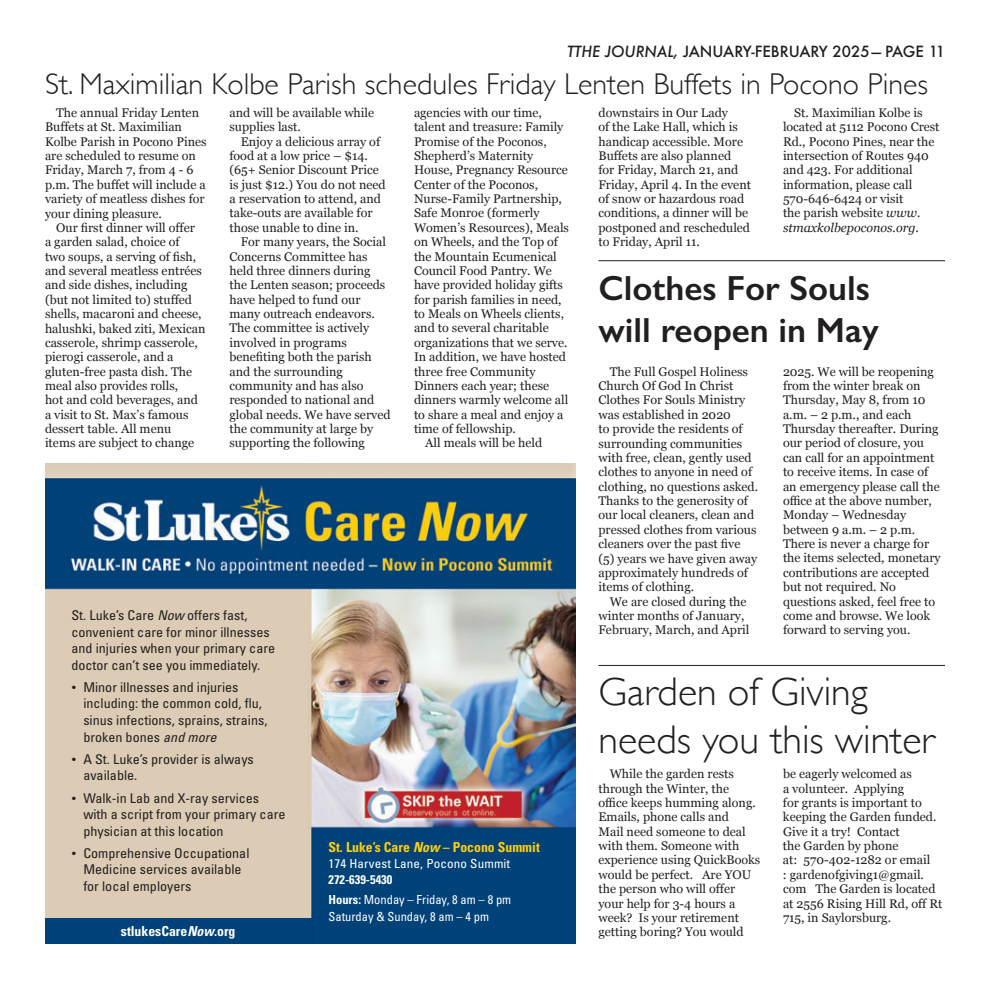
<style>
.page{position:relative;width:990px;height:990px;background:#fff}
.page>*{position:absolute;margin:0;border:0;box-sizing:border-box;transform-origin:0 0}
.t1{font:300 40px/48px "Gill Sans";color:#231f20}
.t2{font:600 35px/42px "Gill Sans";color:#231f20}
.t3{font:300 30px "Gill Sans";color:#231f20}
.t4{font:500 15px "Futura";color:#231f20}
.t5{font:700 condensed 13.75px "Univers";color:#fed006}
.t6{font:700 condensed 13.75px "Univers";color:#fff}
.t7{font:condensed 13.5px/16.6px "Univers";color:#231f20;scale:1.05 1}
.t8{font:12.5px/14.4px "Georgia";color:#231f20}
.t9{font:condensed 12.5px/20px "Univers";color:#fff}
.t10{font:condensed 12.5px "Univers";color:#fff;scale:1.05 1}
.s1{font-style:italic}
.s2{font-stretch:normal}
.s3{font-weight:700}
</style>
<div class="page">
<img style="left:45px;top:464px;width:531px;height:480px">
<div style="left:45px;top:918px;width:266px;height:26px;background:#004279"></div>
<hr style="left:598px;top:260px;width:347px;height:1px;background:#231f20">
<hr style="left:598px;top:665px;width:347px;height:1px;background:#231f20">
<p class="t4" style="left:567px;top:42px;width:379px"><span class="s1">TTHE JOURNAL,</span> JANUARY-FEBRUARY 2025— PAGE 11</p>
<h3 class="t3" style="left:45px;top:61px;width:885px">St. Maximilian Kolbe Parish schedules Friday Lenten Buffets in Pocono Pines</h3>
<p class="t8" style="left:45px;top:105px;width:163px;text-indent:11px">The annual Friday Lenten<br>Buffets at St. Maximilian<br>Kolbe Parish in Pocono Pines are scheduled to resume on<br>Friday, March 7, from 4 - 6 p.m. The buffet will include a variety of meatless dishes for your dining pleasure.</p>
<p class="t8" style="left:45px;top:220px;width:162px;text-indent:11px">Our first dinner will offer<br>a garden salad, choice of<br>two soups, a serving of fish, and several meatless entrées and side dishes, including (but not limited to) stuffed shells, macaroni and cheese, halushki, baked ziti, Mexican casserole, shrimp casserole, pierogi casserole, and a gluten-free pasta dish. The meal also provides rolls,<br>hot and cold beverages, and a visit to St. Max’s famous dessert table. All menu<br>items are subject to change</p>
<p class="t8" style="left:599px;top:105px;width:154px">downstairs in Our Lady<br>of the Lake Hall, which is handicap accessible. More<br>Buffets are also planned<br>for Friday, March 21, and<br>Friday, April 4. In the event of snow or hazardous road conditions, a dinner will be postponed and rescheduled to Friday, April 11.</p>
<p class="t8" style="left:783px;top:105px;width:158px;text-indent:11px">St. Maximilian Kolbe is located at 5112 Pocono Crest<br>Rd., Pocono Pines, near the intersection of Routes 940 and 423. For additional information, please call<br>570-646-6424 or visit<br>the parish website <span class="s1">www. stmaxkolbepoconos.org</span>.</p>
<h2 class="t2" style="left:598px;top:267px;width:282px">Clothes For Souls will reopen in May</h2>
<p class="t8" style="left:598px;top:364px;width:161px;text-indent:11px">The Full Gospel Holiness<br>Church Of God In Christ<br>Clothes For Souls Ministry was established in 2020<br>to provide the residents of surrounding communities with free, clean, gently used clothes to anyone in need of clothing, no questions asked.<br>Thanks to the generosity of our local cleaners, clean and pressed clothes from various cleaners over the past five (5) years we have given away approximately hundreds of items of clothing.</p>
<p class="t8" style="left:598px;top:594px;width:152px;text-indent:11px">We are closed during the winter months of January,<br>February, March, and April</p>
<p class="t8" style="left:414px;top:105px;width:129px">agencies with our time,</p>
<p class="t8" style="left:414px;top:119px;width:151px">talent and treasure: Family</p>
<p class="t8" style="left:414px;top:134px;width:134px">Promise of the Poconos,</p>
<p class="t8" style="left:414px;top:148px;width:121px">Shepherd’s Maternity</p>
<p class="t8" style="left:414px;top:162px;width:155px">House, Pregnancy Resource</p>
<p class="t8" style="left:414px;top:177px;width:126px">Center of the Poconos,</p>
<p class="t8" style="left:414px;top:191px;width:149px">Nurse-Family Partnership,</p>
<p class="t8" style="left:414px;top:205px;width:127px">Safe Monroe (formerly</p>
<p class="t8" style="left:414px;top:220px;width:156px">Women’s Resources), Meals</p>
<p class="t8" style="left:414px;top:234px;width:145px">on Wheels, and the Top of</p>
<p class="t8" style="left:414px;top:249px;width:144px">the Mountain Ecumenical</p>
<p class="t8" style="left:414px;top:263px;width:139px">Council Food Pantry. We</p>
<p class="t8" style="left:414px;top:277px;width:150px">have provided holiday gifts</p>
<p class="t8" style="left:414px;top:292px;width:149px">for parish families in need,</p>
<p class="t8" style="left:414px;top:306px;width:152px">to Meals on Wheels clients,</p>
<p class="t8" style="left:414px;top:320px;width:136px">and to several charitable</p>
<p class="t8" style="left:414px;top:335px;width:155px">organizations that we serve.</p>
<p class="t8" style="left:414px;top:349px;width:154px">In addition, we have hosted</p>
<p class="t8" style="left:414px;top:364px;width:123px">three free Community</p>
<p class="t8" style="left:414px;top:378px;width:137px">Dinners each year; these</p>
<p class="t8" style="left:414px;top:392px;width:156px">dinners warmly welcome all</p>
<p class="t8" style="left:414px;top:407px;width:151px">to share a meal and enjoy a</p>
<p class="t8" style="left:414px;top:421px;width:103px">time of fellowship.</p>
<p class="t8" style="left:425px;top:435px;width:119px">All meals will be held</p>
<p class="t8" style="left:230px;top:105px;width:146px">and will be available while supplies last.</p>
<p class="t8" style="left:230px;top:134px;width:158px;text-indent:11px">Enjoy a delicious array of food at a low price – $14. (65+ Senior Discount Price is just $12.) You do not need a reservation to attend, and take-outs are available for those unable to dine in.</p>
<p class="t8" style="left:230px;top:234px;width:163px;text-indent:11px">For many years, the Social<br>Concerns Committee has held three dinners during the Lenten season; proceeds have helped to fund our many outreach endeavors.<br>The committee is actively involved in programs benefiting both the parish and the surrounding community and has also responded to national and global needs. We have served the community at large by supporting the following</p>
<p class="t8" style="left:783px;top:364px;width:159px">2025. We will be reopening from the winter break on<br>Thursday, May 8, from 10 a.m. – 2 p.m., and each<br>Thursday thereafter. During our period of closure, you can call for an appointment to receive items. In case of an emergency please call the office at the above number,<br>Monday – Wednesday between 9 a.m. – 2 p.m.<br>There is never a charge for the items selected, monetary contributions are accepted but not required. No questions asked, feel free to come and browse. We look forward to serving you.</p>
<p class="t7" style="left:71px;top:607px;width:196px">St. Luke’s Care <span class="s1">Now</span> offers fast, convenient care for minor illnesses and injuries when your primary care doctor can’t see you immediately.</p>
<p class="t7" style="left:83px;top:678px;width:177px;text-indent:-12px"><span class="s2">•</span> Minor illnesses and injuries including: the common cold, flu, sinus infections, sprains, strains, broken bones <span class="s1">and more</span></p>
<p class="t7" style="left:83px;top:750px;width:164px;text-indent:-12px"><span class="s2">•</span> A St. Luke’s provider is always available.</p>
<p class="t7" style="left:83px;top:789px;width:194px;text-indent:-12px"><span class="s2">•</span> Walk-in Lab and X-ray services with a script from your primary care physician at this location</p>
<p class="t7" style="left:83px;top:844px;width:160px;text-indent:-12px"><span class="s2">•</span> Comprehensive Occupational<br>Medicine services available for local employers</p>
<p class="t6" style="left:121px;top:922px;width:116px">stlukesCare<span class="s1">Now</span>.org</p>
<h1 class="t1" style="left:598px;top:666px;width:338px">Garden of Giving needs you this winter</h1>
<p class="t8" style="left:598px;top:766px;width:163px;text-indent:11px">While the garden rests through the Winter, the office keeps humming along.<br>Emails, phone calls and<br>Mail need someone to deal with them. Someone with experience using QuickBooks would be perfect. Are YOU the person who will offer your help for 3-4 hours a week? Is your retirement getting boring? You would</p>
<p class="t8" style="left:783px;top:766px;width:161px">be eagerly welcomed as<br>a volunteer. Applying<br>for grants is important to keeping the Garden funded.<br>Give it a try! Contact<br>the Garden by phone<br>at: 570-402-1282 or email<br>: gardenofgiving1@gmail. com The Garden is located at 2556 Rising Hill Rd, off Rt<br>715, in Saylorsburg.</p>
<p class="t5" style="left:328px;top:839px;width:213px">St. Luke’s Care <span class="s1">Now</span> – Pocono Summit</p>
<p class="t10" style="left:328px;top:856px;width:175px">174 Harvest Lane, Pocono Summit</p>
<p class="t9" style="left:328px;top:870px;width:184px"><span class="s3">272-639-5430<br>Hours:</span> Monday – Friday, 8 am – 8 pm</p>
<p class="t9" style="left:328px;top:906px;width:162px">Saturday &amp; Sunday, 8 am – 4 pm</p>
</div>
